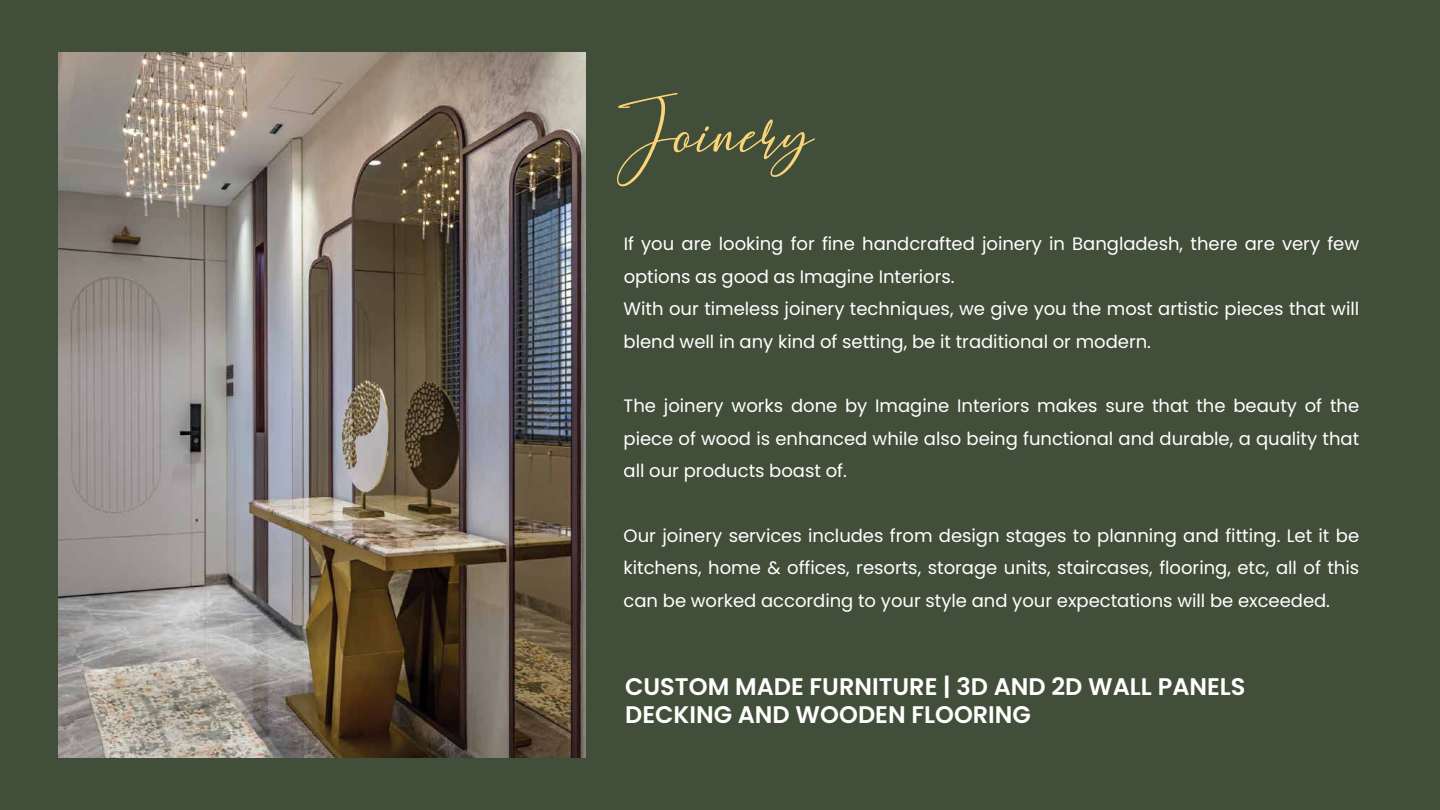
<style>
.page{position:relative;width:1440px;height:810px;background:#414e39}
.page>*{position:absolute;margin:0;border:0;box-sizing:border-box;transform-origin:0 0}
.t1{font:60px "Hearth Stone";color:#f9d479}
.t2{font:600 24px/28.1px "Poppins";color:#fff}
.t3{font:18px/32.5px "Poppins";color:#fff;text-align:justify}
</style>
<div class="page">
<img style="left:58px;top:52px;width:527px;height:706px">
<h1 class="t1" style="left:616px;top:101px;width:230px">Joinery</h1>
<p class="t3" style="left:624px;top:228px;width:737px;text-align:left">If you are looking for fine handcrafted joinery in Bangladesh, there are very few options as good as Imagine Interiors.<br>With our timeless joinery techniques, we give you the most artistic pieces that will blend well in any kind of setting, be it traditional or modern.</p>
<p class="t3" style="left:624px;top:390px;width:737px">The joinery works done by Imagine Interiors makes sure that the beauty of the piece of wood is enhanced while also being functional and durable, a quality that all our products boast of.</p>
<p class="t3" style="left:624px;top:520px;width:737px">Our joinery services includes from design stages to planning and fitting. Let it be kitchens, home &amp; offices, resorts, storage units, staircases, flooring, etc, all of this can be worked according to your style and your expectations will be exceeded.</p>
<h2 class="t2" style="left:625px;top:672px;width:622px">CUSTOM MADE FURNITURE | 3D AND 2D WALL PANELS<br>DECKING AND WOODEN FLOORING</h2>
</div>
